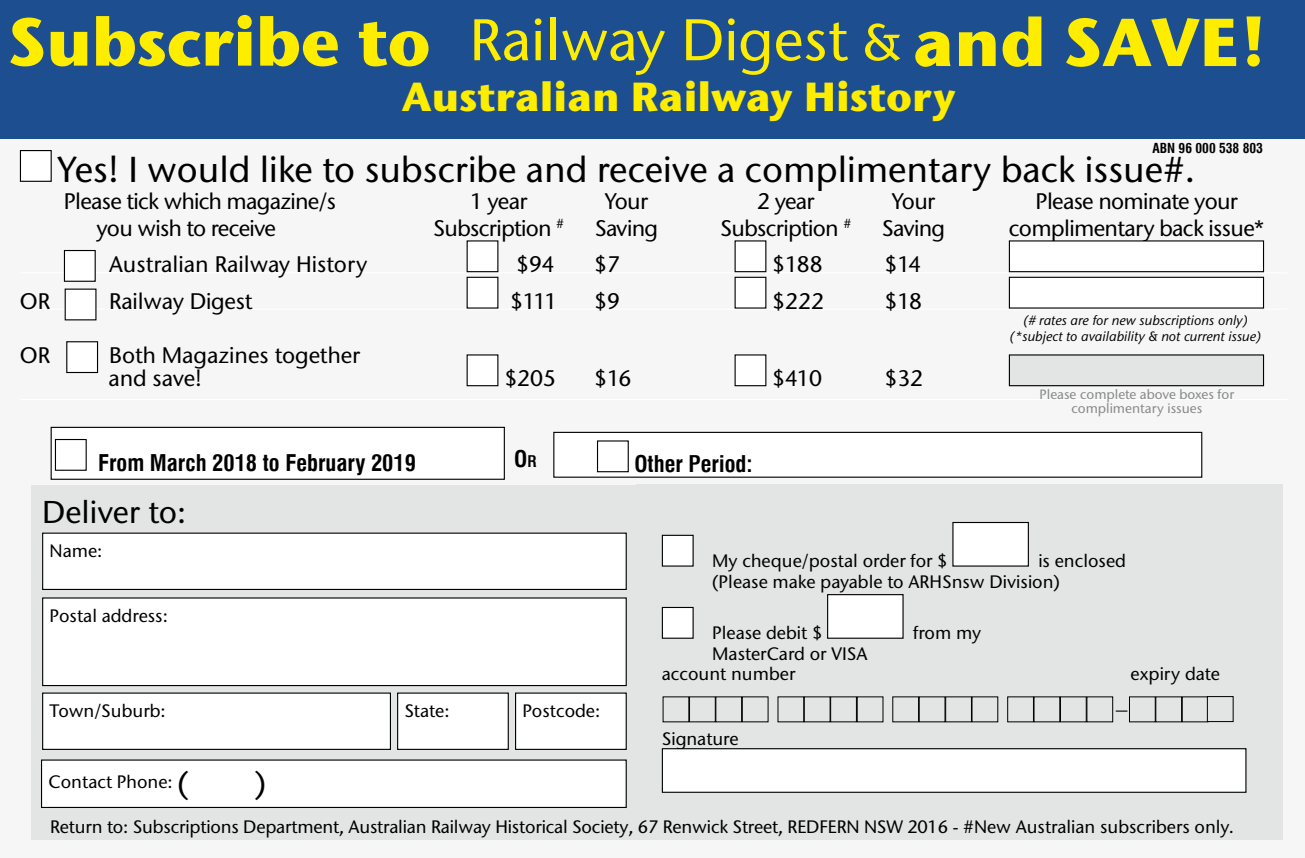
<style>
.page{position:relative;width:1305px;height:858px;background:#fff}
.page>*{position:absolute;margin:0;border:0;box-sizing:border-box;transform-origin:0 0}
.t1{font:700 67.5px "ITC Stone Sans";letter-spacing:-.01em;color:#ffed00}
.t2{font:58.5px "ITC Stone Sans";color:#ffed00}
.t3{font:700 40.5px "ITC Stone Sans";color:#ffed00}
.t4{font:36px "ITC Stone Sans";color:#000}
.t5{font:31.5px "ITC Stone Sans";color:#000}
.t6{font:22.5px "ITC Stone Sans";letter-spacing:-.03em;color:#000}
.t7{font:22.5px/23.6px "ITC Stone Sans";color:#000}
.t8{font:700 condensed 22.5px "Swiss 721 BT";color:#000}
.t9{font:22.5px "ITC Stone Sans";letter-spacing:-.01em;color:#000}
.t10{font:18px/21.6px "ITC Stone Sans";color:#000}
.t11{font:700 condensed 15.75px "Swiss 721 BT";color:#000}
.t12{font:italic 13.5px/16.2px "ITC Stone Sans";color:#000;text-align:center}
.t13{font:13.5px/13.5px "ITC Stone Sans";color:#87888a;text-align:center}
.t14{font:700 condensed 13.5px "Swiss 721 BT";color:#000}
.s1{font-size:51.75px}
.s2{font-size:31.5px}
</style>
<div class="page">
<div style="left:0;top:0;width:1304px;height:858px;background:#f6f6f6"></div>
<div style="left:31px;top:485px;width:606px;height:354px;background:#e3e4e4"></div>
<div style="left:43px;top:533px;width:583px;height:56px;background:#fff"></div>
<div style="left:42px;top:532px;width:585px;height:58px;border:1px solid #000"></div>
<div style="left:43px;top:598px;width:583px;height:87px;background:#fff"></div>
<div style="left:42px;top:597px;width:585px;height:89px;border:1px solid #000"></div>
<div style="left:42px;top:760px;width:584px;height:47px;background:#fff"></div>
<div style="left:41px;top:759px;width:586px;height:49px;border:1px solid #000"></div>
<div style="left:43px;top:693px;width:347px;height:56px;background:#fff"></div>
<div style="left:42px;top:692px;width:349px;height:58px;border:1px solid #000"></div>
<div style="left:397px;top:693px;width:111px;height:56px;background:#fff"></div>
<div style="left:397px;top:692px;width:112px;height:58px;border:1px solid #000"></div>
<div style="left:515px;top:693px;width:111px;height:56px;background:#fff"></div>
<div style="left:515px;top:692px;width:112px;height:58px;border:1px solid #000"></div>
<div style="left:636px;top:484px;width:646px;height:356px;background:#e3e4e4"></div>
<div style="left:662px;top:535px;width:31px;height:31px;background:#fff"></div>
<div style="left:662px;top:535px;width:31px;height:31px;border:1px solid #000"></div>
<div style="left:953px;top:522px;width:75px;height:44px;background:#fff"></div>
<div style="left:952px;top:522px;width:76px;height:44px;border:1px solid #000"></div>
<div style="left:662px;top:607px;width:31px;height:31px;background:#fff"></div>
<div style="left:662px;top:607px;width:31px;height:31px;border:1px solid #000"></div>
<div style="left:827px;top:594px;width:76px;height:44px;background:#fff"></div>
<div style="left:827px;top:594px;width:76px;height:44px;border:1px solid #000"></div>
<div style="left:662px;top:748px;width:583px;height:44px;background:#fff"></div>
<div style="left:662px;top:748px;width:584px;height:44px;border:1px solid #000"></div>
<div style="left:1182px;top:696px;width:26px;height:26px;border:1px solid #000"></div>
<div style="left:715px;top:696px;width:27px;height:26px;border:1px solid #000"></div>
<div style="left:1086px;top:696px;width:27px;height:26px;border:1px solid #000"></div>
<svg style="left:1115px;top:710px;width:12px;height:1px"></svg>
<div style="left:51px;top:427px;width:453px;height:52px;background:#fff"></div>
<div style="left:55px;top:439px;width:32px;height:32px;border:1px solid #000"></div>
<div style="left:51px;top:427px;width:454px;height:53px;border:1px solid #000"></div>
<div style="left:554px;top:432px;width:647px;height:45px;background:#fff"></div>
<div style="left:597px;top:440px;width:32px;height:32px;border:1px solid #000"></div>
<div style="left:553px;top:432px;width:649px;height:46px;border:1px solid #000"></div>
<div style="left:0;top:0;width:1304px;height:138px;background:#1d4e8f"></div>
<hr style="left:20px;top:272px;width:1267px;height:1px;background:#fff">
<hr style="left:20px;top:308px;width:1267px;height:2px;background:#fff">
<hr style="left:20px;top:399px;width:1267px;height:1px;background:#fff">
<div style="left:20px;top:151px;width:31px;height:30px;background:#fff"></div>
<div style="left:20px;top:150px;width:32px;height:32px;border:1px solid #000"></div>
<div style="left:64px;top:250px;width:31px;height:31px;background:#fff"></div>
<div style="left:64px;top:250px;width:32px;height:32px;border:1px solid #000"></div>
<div style="left:467px;top:241px;width:31px;height:31px;background:#fff"></div>
<div style="left:735px;top:241px;width:31px;height:31px;background:#fff"></div>
<div style="left:1009px;top:241px;width:254px;height:31px;background:#fff"></div>
<div style="left:1008px;top:240px;width:256px;height:32px;border:1px solid #000"></div>
<div style="left:467px;top:277px;width:31px;height:31px;background:#fff"></div>
<div style="left:735px;top:277px;width:31px;height:31px;background:#fff"></div>
<div style="left:1009px;top:277px;width:254px;height:31px;background:#fff"></div>
<div style="left:1008px;top:277px;width:256px;height:31px;border:1px solid #000"></div>
<div style="left:467px;top:355px;width:31px;height:31px;background:#fff"></div>
<div style="left:735px;top:355px;width:31px;height:31px;background:#fff"></div>
<div style="left:1009px;top:355px;width:254px;height:31px;background:#e3e4e4"></div>
<div style="left:1008px;top:354px;width:256px;height:32px;border:1px solid #000"></div>
<div style="left:1207px;top:696px;width:26px;height:26px;border:1px solid #000"></div>
<div style="left:65px;top:289px;width:31px;height:31px;background:#fff"></div>
<div style="left:67px;top:342px;width:30px;height:30px;background:#fff"></div>
<div style="left:66px;top:341px;width:32px;height:32px;border:1px solid #000"></div>
<h1 class="t1" style="left:8px;top:-1px;width:424px">Subscribe to</h1>
<h1 class="t1" style="left:913px;top:-1px;width:358px">and SAVE!</h1>
<h2 class="t2" style="left:469px;top:4px;width:435px">Railway Digest <span class="s1">&amp;</span></h2>
<h3 class="t3" style="left:402px;top:71px;width:555px">Australian Railway History</h3>
<p class="t14" style="left:1152px;top:140px;width:112px">ABN 96 000 538 803</p>
<h3 class="t4" style="left:58px;top:147px;width:1139px">Yes! I would like to subscribe and receive a complimentary back issue#.</h3>
<p class="t6" style="left:64px;top:187px;width:273px">Please tick which magazine/s</p>
<p class="t6" style="left:470px;top:187px;width:59px">1 year</p>
<p class="t6" style="left:604px;top:187px;width:45px">Your</p>
<p class="t6" style="left:757px;top:187px;width:59px">2 year</p>
<p class="t6" style="left:891px;top:187px;width:45px">Your</p>
<p class="t6" style="left:1035px;top:187px;width:204px">Please nominate your</p>
<p class="t6" style="left:96px;top:214px;width:181px">you wish to receive</p>
<p class="t6" style="left:433px;top:214px;width:132px">Subscription <sup>#</sup></p>
<p class="t6" style="left:595px;top:214px;width:65px">Saving</p>
<p class="t6" style="left:720px;top:214px;width:132px">Subscription <sup>#</sup></p>
<p class="t6" style="left:882px;top:214px;width:65px">Saving</p>
<p class="t6" style="left:1008px;top:214px;width:257px">complimentary back issue*</p>
<p class="t7" style="left:109px;top:252px;width:260px">Australian Railway History</p>
<p class="t6" style="left:516px;top:251px;width:40px">$94</p>
<p class="t6" style="left:594px;top:251px;width:27px">$7</p>
<p class="t6" style="left:772px;top:251px;width:52px">$188</p>
<p class="t6" style="left:884px;top:251px;width:39px">$14</p>
<p class="t6" style="left:20px;top:287px;width:32px">OR</p>
<p class="t9" style="left:109px;top:287px;width:145px">Railway Digest</p>
<p class="t6" style="left:510px;top:287px;width:49px">$111</p>
<p class="t6" style="left:594px;top:287px;width:27px">$9</p>
<p class="t6" style="left:772px;top:287px;width:53px">$222</p>
<p class="t6" style="left:884px;top:287px;width:39px">$18</p>
<p class="t6" style="left:20px;top:341px;width:32px">OR</p>
<p class="t7" style="left:108px;top:343px;width:253px">Both Magazines together and save!</p>
<p class="t6" style="left:504px;top:365px;width:53px">$205</p>
<p class="t6" style="left:594px;top:365px;width:39px">$16</p>
<p class="t6" style="left:772px;top:365px;width:51px">$410</p>
<p class="t6" style="left:884px;top:365px;width:40px">$32</p>
<p class="t8" style="left:98px;top:449px;width:319px">From March 2018 to February 2019</p>
<p class="t8" style="left:514px;top:445px;width:15px">O</p>
<p class="t8" style="left:634px;top:450px;width:120px">Other Period:</p>
<p class="t11" style="left:527px;top:451px;width:11px">r</p>
<p class="t12" style="left:1009px;top:312px;width:253px">(# rates are for new subscriptions only) (*subject to availability &amp; not current issue)</p>
<p class="t13" style="left:1039px;top:387px;width:196px">Please complete above boxes for complimentary issues</p>
<h3 class="t5" style="left:42px;top:492px;width:145px">Deliver to:</h3>
<p class="t10" style="left:50px;top:540px;width:54px">Name:</p>
<p class="t10" style="left:50px;top:605px;width:120px">Postal address:</p>
<p class="t10" style="left:50px;top:700px;width:118px">Town/Suburb:</p>
<p class="t10" style="left:404px;top:700px;width:46px">State:</p>
<p class="t10" style="left:522px;top:700px;width:79px">Postcode:</p>
<p class="t10" style="left:49px;top:770px;width:142px">Contact Phone: <span class="s2">(</span></p>
<h3 class="t5" style="left:255px;top:763px;width:13px">)</h3>
<p class="t10" style="left:712px;top:549px;width:237px">My cheque/postal order for $</p>
<p class="t10" style="left:712px;top:549px;width:415px;text-indent:326px">is enclosed (Please make payable to ARHSnsw Division)</p>
<p class="t10" style="left:712px;top:621px;width:112px">Please debit $</p>
<p class="t10" style="left:913px;top:621px;width:70px">from my</p>
<p class="t10" style="left:662px;top:644px;width:207px;line-height:19.3px;text-indent:50px">MasterCard or VISA account number</p>
<p class="t10" style="left:1130px;top:662px;width:91px">expiry date</p>
<p class="t10" style="left:662px;top:727px;width:78px">Signature</p>
<p class="t10" style="left:50px;top:816px;width:1185px">Return to: Subscriptions Department, Australian Railway Historical Society, 67 Renwick Street, REDFERN NSW 2016 - #New Australian subscribers only.</p>
</div>
